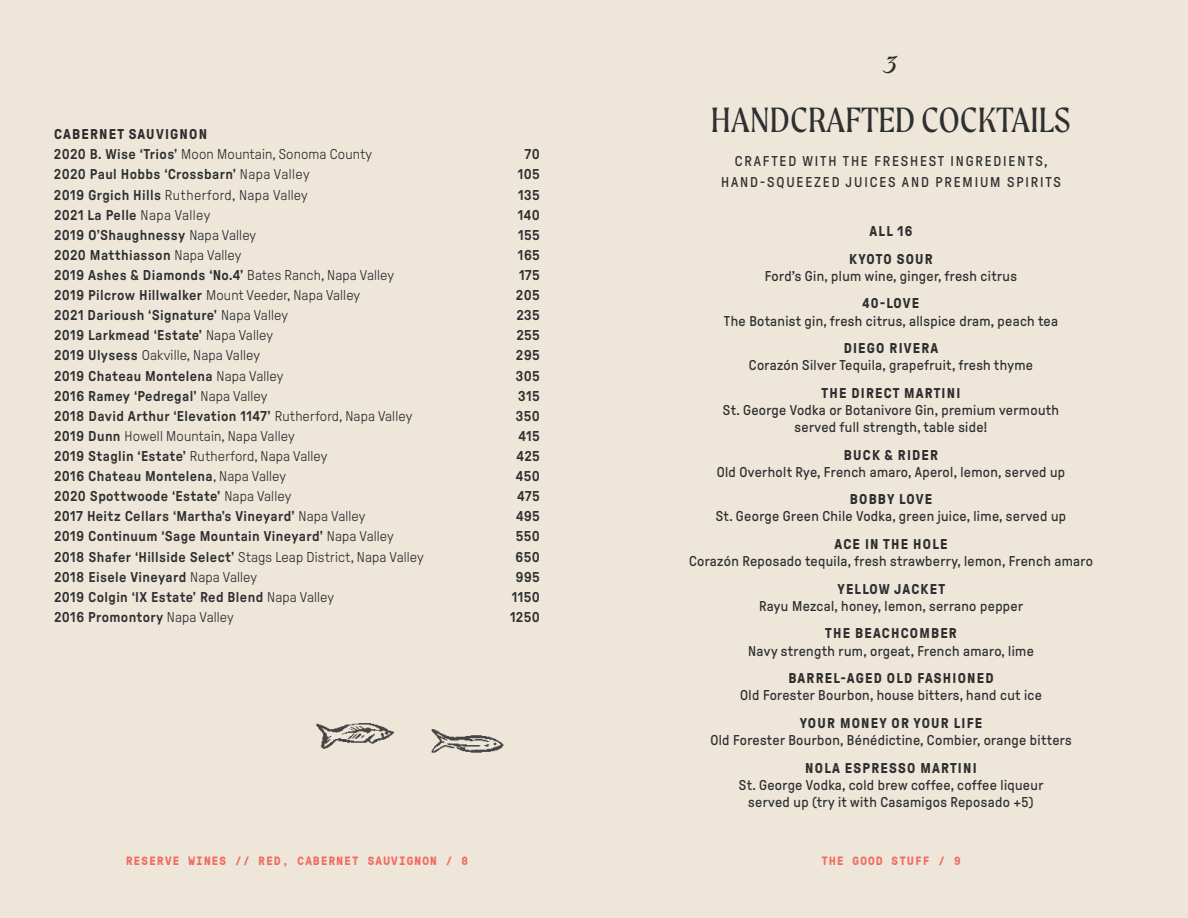
<style>
.page{position:relative;width:1188px;height:918px;background:#ede6d9}
.page>*{position:absolute;margin:0;border:0;box-sizing:border-box;transform-origin:0 0}
.t1{font:37.5px "Moret";color:#2e2f30}
.t2{font:24px "Numbers Bayside";color:#2e2f30}
.t3{font:500 14.25px "GT Pressura";letter-spacing:.025em;color:#2e2f30}
.t4{font:14.25px/17.1px "GT Pressura";letter-spacing:.025em;color:#2e2f30;text-align:center}
.t5{font:300 14.25px/20.1px "GT Pressura";letter-spacing:.01em;color:#2e2f30}
.t6{font:700 14.25px/27.6px "GT Pressura";letter-spacing:.085em;color:#2e2f30;text-align:center}
.t7{font:14.25px/21px "GT Pressura";letter-spacing:.13em;color:#2e2f30;text-align:center}
.t8{font:300 14.25px "GT Pressura";letter-spacing:.03em;color:#2e2f30}
.t9{font:700 12px "GT Pressura Mono";letter-spacing:.1em;color:#f26a5f}
.s1{font-weight:700}
.s2{font-weight:500}
.s3{font-weight:300}
</style>
<div class="page">
<img style="left:261px;top:703px;width:248px;height:52px">
<p class="t5" style="left:54px;top:124px;width:320px"><span class="s1">CABERNET SAUVIGNON<br></span><span class="s2">2020 B. Wise ‘Trios’</span> Moon Mountain, Sonoma County</p>
<p class="t3" style="left:525px;top:146px;width:17px">70</p>
<p class="t3" style="left:54px;top:166px;width:257px">2020 Paul Hobbs ‘Crossbarn’ <span class="s3">Napa Valley</span></p>
<p class="t3" style="left:518px;top:166px;width:24px">105</p>
<p class="t8" style="left:54px;top:187px;width:255px"><span class="s2">2019 Grgich Hills</span> Rutherford, Napa Valley</p>
<p class="t3" style="left:518px;top:186px;width:23px">135</p>
<p class="t3" style="left:54px;top:206px;width:158px">2021 La Pelle <span class="s3">Napa Valley</span></p>
<p class="t3" style="left:518px;top:206px;width:24px">140</p>
<p class="t3" style="left:54px;top:226px;width:204px">2019 O’Shaughnessy <span class="s3">Napa Valley</span></p>
<p class="t3" style="left:518px;top:226px;width:23px">155</p>
<p class="t3" style="left:54px;top:246px;width:189px">2020 Matthiasson <span class="s3">Napa Valley</span></p>
<p class="t3" style="left:518px;top:246px;width:24px">165</p>
<p class="t3" style="left:54px;top:267px;width:342px">2019 Ashes &amp; Diamonds ‘No.4’ <span class="s3">Bates Ranch, Napa Valley</span></p>
<p class="t3" style="left:519px;top:267px;width:22px">175</p>
<p class="t5" style="left:54px;top:285px;width:308px"><span class="s2">2019 Pilcrow Hillwalker</span> Mount Veeder, Napa Valley</p>
<p class="t3" style="left:516px;top:287px;width:26px">205</p>
<p class="t3" style="left:54px;top:307px;width:236px">2021 Darioush ‘Signature’ <span class="s3">Napa Valley</span></p>
<p class="t3" style="left:516px;top:307px;width:25px">235</p>
<p class="t3" style="left:54px;top:327px;width:220px">2019 Larkmead ‘Estate’ <span class="s3">Napa Valley</span></p>
<p class="t3" style="left:516px;top:327px;width:25px">255</p>
<p class="t5" style="left:54px;top:346px;width:208px"><span class="s2">2019 Ulysess</span> Oakville, Napa Valley</p>
<p class="t3" style="left:516px;top:347px;width:26px">295</p>
<p class="t3" style="left:54px;top:367px;width:231px">2019 Chateau Montelena <span class="s3">Napa Valley</span></p>
<p class="t3" style="left:516px;top:367px;width:26px">305</p>
<p class="t3" style="left:54px;top:387px;width:215px">2016 Ramey ‘Pedregal’ <span class="s3">Napa Valley</span></p>
<p class="t3" style="left:518px;top:387px;width:23px">315</p>
<p class="t3" style="left:54px;top:407px;width:360px">2018 David Arthur ‘Elevation 1147’ <span class="s3">Rutherford, Napa Valley</span></p>
<p class="t3" style="left:516px;top:407px;width:26px">350</p>
<p class="t5" style="left:54px;top:426px;width:242px"><span class="s2">2019 Dunn</span> Howell Mountain, Napa Valley</p>
<p class="t3" style="left:519px;top:427px;width:23px">415</p>
<p class="t5" style="left:54px;top:446px;width:275px"><span class="s2">2019 Staglin ‘Estate’</span> Rutherford, Napa Valley</p>
<p class="t3" style="left:517px;top:448px;width:25px">425</p>
<p class="t3" style="left:54px;top:468px;width:234px">2016 Chateau Montelena<span class="s3">, Napa Valley</span></p>
<p class="t3" style="left:516px;top:468px;width:26px">450</p>
<p class="t3" style="left:54px;top:488px;width:239px">2020 Spottwoode ‘Estate’ <span class="s3">Napa Valley</span></p>
<p class="t3" style="left:517px;top:488px;width:24px">475</p>
<p class="t3" style="left:54px;top:508px;width:313px">2017 Heitz Cellars ‘Martha’s Vineyard’ <span class="s3">Napa Valley</span></p>
<p class="t3" style="left:516px;top:508px;width:26px">495</p>
<p class="t3" style="left:54px;top:528px;width:341px">2019 Continuum ‘Sage Mountain Vineyard’ <span class="s3">Napa Valley</span></p>
<p class="t3" style="left:516px;top:528px;width:26px">550</p>
<p class="t5" style="left:54px;top:547px;width:371px"><span class="s2">2018 Shafer ‘Hillside Select’</span> Stags Leap District, Napa Valley</p>
<p class="t3" style="left:516px;top:548px;width:26px">650</p>
<p class="t3" style="left:54px;top:568px;width:205px">2018 Eisele Vineyard <span class="s3">Napa Valley</span></p>
<p class="t3" style="left:516px;top:568px;width:26px">995</p>
<p class="t3" style="left:54px;top:588px;width:282px">2019 Colgin ‘IX Estate’ Red Blend <span class="s3">Napa Valley</span></p>
<p class="t3" style="left:512px;top:588px;width:30px">1150</p>
<p class="t3" style="left:54px;top:608px;width:181px">2016 Promontory <span class="s3">Napa Valley</span></p>
<p class="t3" style="left:510px;top:608px;width:31px">1250</p>
<p class="t9" style="left:126px;top:852px;width:343px">RESERVE WINES // RED, CABERNET SAUVIGNON / 8</p>
<h2 class="t2" style="left:884px;top:52px;width:15px">3</h2>
<h1 class="t1" style="left:711px;top:99px;width:362px">HANDCRAFTED COCKTAILS</h1>
<p class="t7" style="left:721px;top:151px;width:341px">CRAFTED WITH THE FRESHEST INGREDIENTS,<br>HAND-SQUEEZED JUICES AND PREMIUM SPIRITS</p>
<p class="t6" style="left:849px;top:218px;width:85px">ALL 16<br>KYOTO SOUR</p>
<p class="t4" style="left:765px;top:268px;width:254px">Ford’s Gin, plum wine, ginger, fresh citrus</p>
<p class="t6" style="left:863px;top:290px;width:58px">40-LOVE</p>
<p class="t4" style="left:724px;top:312px;width:336px">The Botanist gin, fresh citrus, allspice dram, peach tea</p>
<p class="t6" style="left:844px;top:335px;width:96px">DIEGO RIVERA</p>
<p class="t4" style="left:749px;top:357px;width:286px">Corazón Silver Tequila, grapefruit, fresh thyme</p>
<p class="t6" style="left:822px;top:379px;width:140px">THE DIRECT MARTINI</p>
<p class="t4" style="left:723px;top:402px;width:338px">St. George Vodka or Botanivore Gin, premium vermouth served full strength, table side!</p>
<p class="t6" style="left:844px;top:441px;width:96px">BUCK &amp; RIDER</p>
<p class="t4" style="left:717px;top:463px;width:350px">Old Overholt Rye, French amaro, Aperol, lemon, served up</p>
<p class="t6" style="left:850px;top:486px;width:84px">BOBBY LOVE</p>
<p class="t4" style="left:716px;top:508px;width:352px">St. George Green Chile Vodka, green juice, lime, served up</p>
<p class="t6" style="left:835px;top:531px;width:114px">ACE IN THE HOLE</p>
<p class="t4" style="left:689px;top:553px;width:405px">Corazón Reposado tequila, fresh strawberry, lemon, French amaro</p>
<p class="t6" style="left:837px;top:575px;width:109px">YELLOW JACKET</p>
<p class="t4" style="left:759px;top:598px;width:266px">Rayu Mezcal, honey, lemon, serrano pepper</p>
<p class="t6" style="left:825px;top:620px;width:133px">THE BEACHCOMBER</p>
<p class="t4" style="left:748px;top:642px;width:287px">Navy strength rum, orgeat, French amaro, lime</p>
<p class="t6" style="left:788px;top:665px;width:207px">BARREL-AGED OLD FASHIONED</p>
<p class="t4" style="left:740px;top:687px;width:303px">Old Forester Bourbon, house bitters, hand cut ice</p>
<p class="t6" style="left:800px;top:709px;width:184px">YOUR MONEY OR YOUR LIFE</p>
<p class="t4" style="left:710px;top:732px;width:363px">Old Forester Bourbon, Bénédictine, Combier, orange bitters</p>
<p class="t6" style="left:805px;top:754px;width:173px">NOLA ESPRESSO MARTINI</p>
<p class="t4" style="left:739px;top:776px;width:306px">St. George Vodka, cold brew coffee, coffee liqueur served up (try it with Casamigos Reposado +5)</p>
<p class="t9" style="left:821px;top:852px;width:141px">THE GOOD STUFF / 9</p>
</div>
